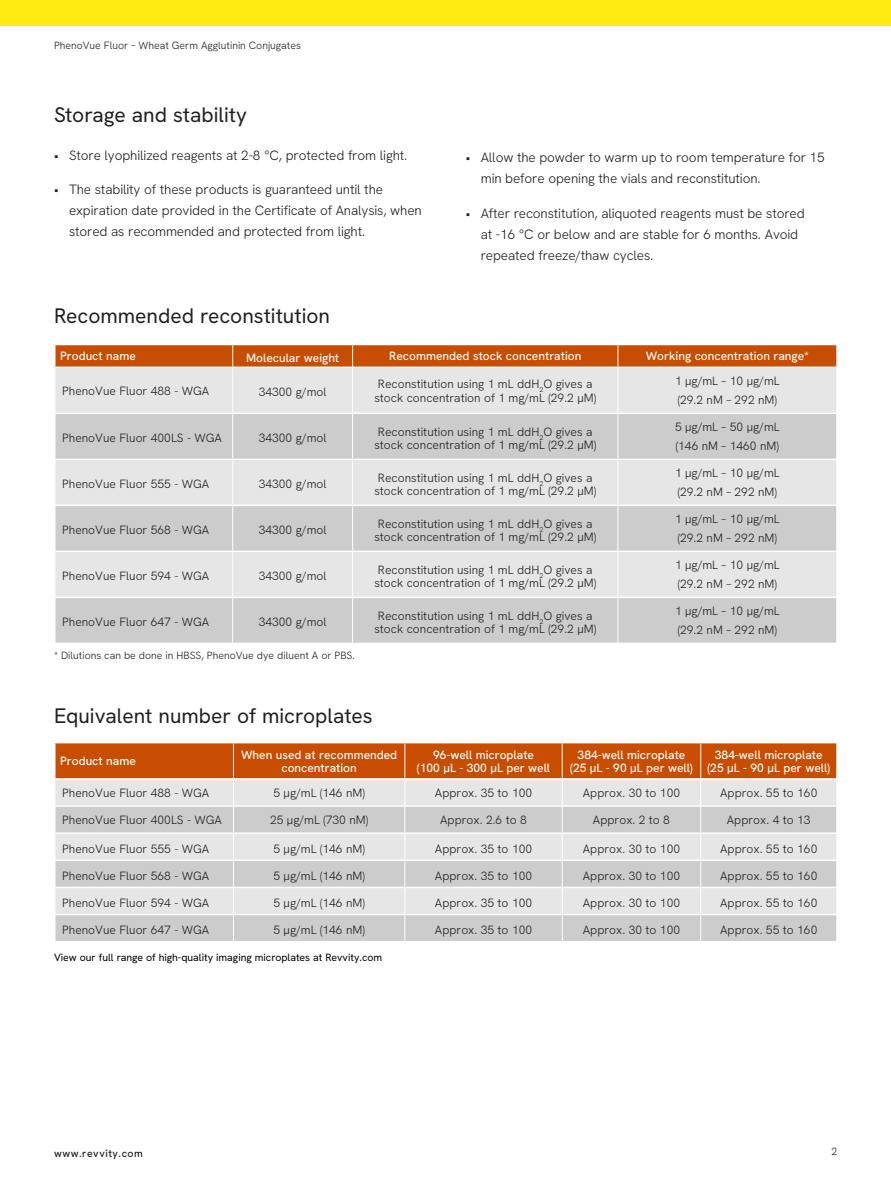
<style>
.page{position:relative;width:891px;height:1188px;background:#fff}
.page>*{position:absolute;margin:0;border:0;box-sizing:border-box;transform-origin:0 0}
.Intro_Subhead{font:21px "Hanken Grotesk";color:#231f20}
.t1{font:300 13.5px/21px "Hanken Grotesk";letter-spacing:-.01em;color:#231f20}
.t2{font:300 12px/13.5px "Hanken Grotesk";color:#231f20}
.t3{font:500 12px/13.5px "Hanken Grotesk";color:#fff;text-align:center}
.t4{font:300 10.5px "Hanken Grotesk";color:#231f20}
.t5{font:10.5px "Hanken Grotesk";color:#000}
.t6{font:500 10.5px "Hanken Grotesk";letter-spacing:.05em;color:#231f20}
</style>
<div class="page">
<div style="left:0;top:0;width:891px;height:26px;background:#ffeb0f"></div>
<div style="left:56px;top:368px;width:780px;height:45px;background:#e6e6e6"></div>
<svg style="left:56px;top:414px;width:781px;height:229px;background:#d6d6d6"></svg>
<hr style="left:232px;top:368px;width:1px;height:45px;background:#fff">
<hr style="left:352px;top:367px;width:1px;height:46px;background:#fff">
<hr style="left:618px;top:367px;width:1px;height:46px;background:#fff">
<hr style="left:232px;top:414px;width:1px;height:45px;background:#fff">
<hr style="left:352px;top:414px;width:1px;height:45px;background:#fff">
<hr style="left:618px;top:414px;width:1px;height:45px;background:#fff">
<hr style="left:232px;top:460px;width:1px;height:45px;background:#fff">
<hr style="left:352px;top:460px;width:1px;height:45px;background:#fff">
<hr style="left:618px;top:460px;width:1px;height:45px;background:#fff">
<hr style="left:232px;top:506px;width:1px;height:45px;background:#fff">
<hr style="left:352px;top:506px;width:1px;height:45px;background:#fff">
<hr style="left:618px;top:506px;width:1px;height:45px;background:#fff">
<hr style="left:232px;top:552px;width:1px;height:45px;background:#fff">
<hr style="left:352px;top:552px;width:1px;height:45px;background:#fff">
<hr style="left:618px;top:552px;width:1px;height:45px;background:#fff">
<hr style="left:232px;top:598px;width:1px;height:45px;background:#fff">
<hr style="left:352px;top:598px;width:1px;height:45px;background:#fff">
<hr style="left:618px;top:598px;width:1px;height:45px;background:#fff">
<hr style="left:233px;top:459px;width:120px;height:1px;background:#fff">
<hr style="left:353px;top:459px;width:265px;height:1px;background:#fff">
<hr style="left:618px;top:459px;width:219px;height:1px;background:#fff">
<hr style="left:233px;top:505px;width:120px;height:1px;background:#fff">
<hr style="left:353px;top:505px;width:265px;height:1px;background:#fff">
<hr style="left:618px;top:505px;width:219px;height:1px;background:#fff">
<hr style="left:233px;top:551px;width:120px;height:1px;background:#fff">
<hr style="left:353px;top:551px;width:265px;height:1px;background:#fff">
<hr style="left:618px;top:551px;width:219px;height:1px;background:#fff">
<hr style="left:233px;top:597px;width:120px;height:1px;background:#fff">
<hr style="left:353px;top:597px;width:265px;height:1px;background:#fff">
<hr style="left:618px;top:597px;width:219px;height:1px;background:#fff">
<hr style="left:54px;top:459px;width:179px;height:1px;background:#fff">
<hr style="left:54px;top:505px;width:179px;height:1px;background:#fff">
<hr style="left:54px;top:551px;width:179px;height:1px;background:#fff">
<hr style="left:54px;top:597px;width:179px;height:1px;background:#fff">
<svg style="left:55px;top:344px;width:782px;height:23px;background:#cd5a13"></svg>
<svg style="left:55px;top:743px;width:782px;height:198px;background:#d8c2b5"></svg>
<hr style="left:405px;top:743px;width:1px;height:36px;background:#fff">
<hr style="left:562px;top:743px;width:1px;height:36px;background:#fff">
<hr style="left:701px;top:743px;width:1px;height:36px;background:#fff">
<p class="t4" style="left:54px;top:39px;width:248px">PhenoVue Fluor – Wheat Germ Agglutinin Conjugates</p>
<p class="Intro_Subhead" style="left:54px;top:101px;width:195px">Storage and stability</p>
<p class="t1" style="left:54px;top:144px;width:355px">• Store lyophilized reagents at 2-8 °C, protected from light.</p>
<p class="t1" style="left:69px;top:179px;width:354px;text-indent:-15px">• The stability of these products is guaranteed until the expiration date provided in the Certificate of Analysis, when stored as recommended and protected from light.</p>
<p class="t1" style="left:481px;top:147px;width:345px;text-indent:-15px">• Allow the powder to warm up to room temperature for 15 min before opening the vials and reconstitution.</p>
<p class="t1" style="left:481px;top:202px;width:326px;text-indent:-15px">• After reconstitution, aliquoted reagents must be stored at -16 °C or below and are stable for 6 months. Avoid repeated freeze/thaw cycles.</p>
<p class="Intro_Subhead" style="left:54px;top:302px;width:278px">Recommended reconstitution</p>
<p class="t3" style="left:60px;top:349px;width:77px">Product name</p>
<p class="t3" style="left:246px;top:351px;width:95px">Molecular weight</p>
<p class="t3" style="left:389px;top:349px;width:194px">Recommended stock concentration</p>
<p class="t3" style="left:646px;top:349px;width:165px">Working concentration range*</p>
<p class="t2" style="left:62px;top:384px;width:149px">PhenoVue Fluor 488 - WGA</p>
<p class="t2" style="left:259px;top:385px;width:69px">34300 g/mol</p>
<p class="t2" style="left:374px;top:377px;width:223px">Reconstitution using 1 mL ddH<sub>2</sub>O gives a stock concentration of 1 mg/mL (29.2 µM)</p>
<p class="t2" style="left:675px;top:374px;width:106px">1 µg/mL – 10 µg/mL</p>
<p class="t2" style="left:678px;top:393px;width:101px">(29.2 nM – 292 nM)</p>
<p class="t2" style="left:62px;top:431px;width:161px">PhenoVue Fluor 400LS - WGA</p>
<p class="t2" style="left:259px;top:431px;width:69px">34300 g/mol</p>
<p class="t2" style="left:374px;top:424px;width:223px">Reconstitution using 1 mL ddH<sub>2</sub>O gives a stock concentration of 1 mg/mL (29.2 µM)</p>
<p class="t2" style="left:675px;top:420px;width:106px">5 µg/mL – 50 µg/mL</p>
<p class="t2" style="left:676px;top:439px;width:105px">(146 nM – 1460 nM)</p>
<p class="t2" style="left:62px;top:477px;width:149px">PhenoVue Fluor 555 - WGA</p>
<p class="t2" style="left:259px;top:477px;width:69px">34300 g/mol</p>
<p class="t2" style="left:374px;top:470px;width:223px">Reconstitution using 1 mL ddH<sub>2</sub>O gives a stock concentration of 1 mg/mL (29.2 µM)</p>
<p class="t2" style="left:675px;top:466px;width:106px">1 µg/mL – 10 µg/mL</p>
<p class="t2" style="left:678px;top:485px;width:101px">(29.2 nM – 292 nM)</p>
<p class="t2" style="left:62px;top:523px;width:149px">PhenoVue Fluor 568 - WGA</p>
<p class="t2" style="left:259px;top:523px;width:69px">34300 g/mol</p>
<p class="t2" style="left:374px;top:516px;width:223px">Reconstitution using 1 mL ddH<sub>2</sub>O gives a stock concentration of 1 mg/mL (29.2 µM)</p>
<p class="t2" style="left:675px;top:512px;width:106px">1 µg/mL – 10 µg/mL</p>
<p class="t2" style="left:678px;top:531px;width:101px">(29.2 nM – 292 nM)</p>
<p class="t2" style="left:62px;top:569px;width:149px">PhenoVue Fluor 594 - WGA</p>
<p class="t2" style="left:259px;top:569px;width:69px">34300 g/mol</p>
<p class="t2" style="left:374px;top:562px;width:223px">Reconstitution using 1 mL ddH<sub>2</sub>O gives a stock concentration of 1 mg/mL (29.2 µM)</p>
<p class="t2" style="left:675px;top:558px;width:106px">1 µg/mL – 10 µg/mL</p>
<p class="t2" style="left:678px;top:577px;width:101px">(29.2 nM – 292 nM)</p>
<p class="t2" style="left:62px;top:615px;width:149px">PhenoVue Fluor 647 - WGA</p>
<p class="t2" style="left:259px;top:615px;width:69px">34300 g/mol</p>
<p class="t2" style="left:374px;top:608px;width:223px">Reconstitution using 1 mL ddH<sub>2</sub>O gives a stock concentration of 1 mg/mL (29.2 µM)</p>
<p class="t2" style="left:675px;top:604px;width:106px">1 µg/mL – 10 µg/mL</p>
<p class="t2" style="left:678px;top:623px;width:101px">(29.2 nM – 292 nM)</p>
<p class="t4" style="left:54px;top:648px;width:303px">* Dilutions can be done in HBSS, PhenoVue dye diluent A or PBS.</p>
<p class="Intro_Subhead" style="left:54px;top:702px;width:320px">Equivalent number of microplates</p>
<p class="t3" style="left:60px;top:754px;width:77px">Product name</p>
<p class="t3" style="left:241px;top:747px;width:158px">When used at recommended concentration</p>
<p class="t3" style="left:417px;top:747px;width:135px">96-well microplate<br>(100 µL - 300 µL per well</p>
<p class="t3" style="left:570px;top:747px;width:124px">384-well microplate (25 µL - 90 µL per well)</p>
<p class="t3" style="left:707px;top:747px;width:124px">384-well microplate (25 µL - 90 µL per well)</p>
<p class="t2" style="left:62px;top:786px;width:149px">PhenoVue Fluor 488 - WGA</p>
<p class="t2" style="left:273px;top:786px;width:93px">5 µg/mL (146 nM)</p>
<p class="t2" style="left:435px;top:786px;width:99px">Approx. 35 to 100</p>
<p class="t2" style="left:583px;top:786px;width:99px">Approx. 30 to 100</p>
<p class="t2" style="left:720px;top:786px;width:99px">Approx. 55 to 160</p>
<p class="t2" style="left:62px;top:813px;width:161px">PhenoVue Fluor 400LS - WGA</p>
<p class="t2" style="left:270px;top:813px;width:100px">25 µg/mL (730 nM)</p>
<p class="t2" style="left:440px;top:813px;width:88px">Approx. 2.6 to 8</p>
<p class="t2" style="left:593px;top:813px;width:79px">Approx. 2 to 8</p>
<p class="t2" style="left:727px;top:813px;width:85px">Approx. 4 to 13</p>
<p class="t2" style="left:62px;top:842px;width:149px">PhenoVue Fluor 555 - WGA</p>
<p class="t2" style="left:273px;top:842px;width:93px">5 µg/mL (146 nM)</p>
<p class="t2" style="left:435px;top:842px;width:99px">Approx. 35 to 100</p>
<p class="t2" style="left:583px;top:842px;width:99px">Approx. 30 to 100</p>
<p class="t2" style="left:720px;top:842px;width:99px">Approx. 55 to 160</p>
<p class="t2" style="left:62px;top:869px;width:149px">PhenoVue Fluor 568 - WGA</p>
<p class="t2" style="left:273px;top:869px;width:93px">5 µg/mL (146 nM)</p>
<p class="t2" style="left:435px;top:869px;width:99px">Approx. 35 to 100</p>
<p class="t2" style="left:583px;top:869px;width:99px">Approx. 30 to 100</p>
<p class="t2" style="left:720px;top:869px;width:99px">Approx. 55 to 160</p>
<p class="t2" style="left:62px;top:896px;width:149px">PhenoVue Fluor 594 - WGA</p>
<p class="t2" style="left:273px;top:896px;width:93px">5 µg/mL (146 nM)</p>
<p class="t2" style="left:435px;top:896px;width:99px">Approx. 35 to 100</p>
<p class="t2" style="left:583px;top:896px;width:99px">Approx. 30 to 100</p>
<p class="t2" style="left:720px;top:896px;width:99px">Approx. 55 to 160</p>
<p class="t2" style="left:62px;top:923px;width:149px">PhenoVue Fluor 647 - WGA</p>
<p class="t2" style="left:273px;top:923px;width:93px">5 µg/mL (146 nM)</p>
<p class="t2" style="left:435px;top:923px;width:99px">Approx. 35 to 100</p>
<p class="t2" style="left:583px;top:923px;width:99px">Approx. 30 to 100</p>
<p class="t2" style="left:720px;top:923px;width:99px">Approx. 55 to 160</p>
<p class="t5" style="left:54px;top:950px;width:330px">View our full range of high-quality imaging microplates at Revvity.com</p>
<p class="t6" style="left:54px;top:1147px;width:90px">www.revvity.com</p>
<p class="t4" style="left:832px;top:1145px;width:7px">2</p>
</div>
